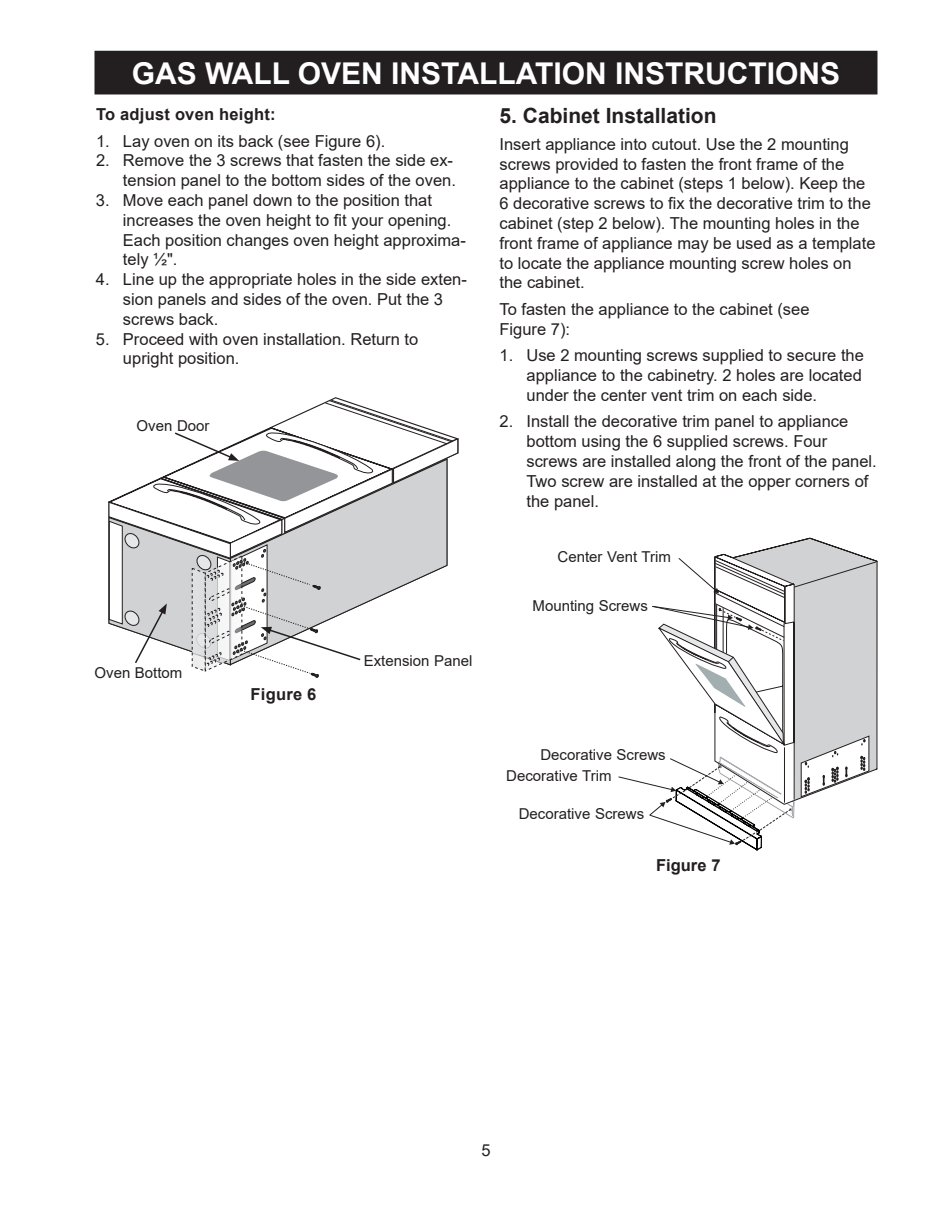
<style>
.page{position:relative;width:945px;height:1215px;background:#fff}
.page>*{position:absolute;margin:0;border:0;box-sizing:border-box;transform-origin:0 0}
.t1{font:700 30px "Arial";color:#fff}
.t2{font:700 21px "Arial";color:#231f20}
.t3{font:16.5px/19.8px "Arial";color:#231f20}
.t4{font:700 16.5px "Arial";letter-spacing:.015em;color:#231f20}
.t5{font:15px "Arial";color:#231f20}
</style>
<div class="page">
<div style="left:95px;top:52px;width:782px;height:42px;background:#231f20"></div>
<div style="left:94px;top:51px;width:784px;height:43px;border:2px solid #231f20"></div>
<svg style="left:108px;top:399px;width:351px;height:279px"></svg>
<svg style="left:618px;top:538px;width:260px;height:313px"></svg>
<h1 class="t1" style="left:132px;top:52px;width:710px">GAS WALL OVEN INSTALLATION INSTRUCTIONS</h1>
<p class="t4" style="left:96px;top:103px;width:181px">To adjust oven height:</p>
<p class="t3" style="left:96px;top:131px;width:291px">1. Lay oven on its back (see Figure 6).</p>
<p class="t3" style="left:96px;top:151px;width:361px;text-align:right">2. Remove the 3 screws that fasten the side ex&shy;tension panel to the bottom sides of the oven.</p>
<p class="t3" style="left:123px;top:190px;width:345px;text-indent:-27px">3. Move each panel down to the position that increases the oven height to fit your opening.<br>Each position changes oven height approxima&shy;tely ½".</p>
<p class="t3" style="left:123px;top:269px;width:345px;text-indent:-27px">4. Line up the appropriate holes in the side exten&shy;sion panels and sides of the oven. Put the 3 screws back.</p>
<p class="t3" style="left:123px;top:329px;width:297px;text-indent:-27px">5. Proceed with oven installation. Return to upright position.</p>
<p class="t5" style="left:136px;top:415px;width:75px">Oven Door</p>
<p class="t5" style="left:95px;top:663px;width:89px">Oven Bottom</p>
<p class="t4" style="left:251px;top:682px;width:67px">Figure 6</p>
<p class="t5" style="left:364px;top:650px;width:110px">Extension Panel</p>
<p class="t2" style="left:500px;top:101px;width:219px">5. Cabinet Installation</p>
<p class="t3" style="left:500px;top:134px;width:378px">Insert appliance into cutout. Use the 2 mounting screws provided to fasten the front frame of the appliance to the cabinet (steps 1 below). Keep the 6 decorative screws to fix the decorative trim to the cabinet (step 2 below). The mounting holes in the front frame of appliance may be used as a template to locate the appliance mounting screw holes on the cabinet.</p>
<p class="t3" style="left:500px;top:299px;width:312px">To fasten the appliance to the cabinet (see<br>Figure 7):</p>
<p class="t3" style="left:526px;top:346px;width:339px;text-indent:-27px">1. Use 2 mounting screws supplied to secure the appliance to the cabinetry. 2 holes are located under the center vent trim on each side.</p>
<p class="t3" style="left:526px;top:412px;width:352px;text-indent:-27px">2. Install the decorative trim panel to appliance bottom using the 6 supplied screws. Four screws are installed along the front of the panel.<br>Two screw are installed at the opper corners of the panel.</p>
<p class="t5" style="left:558px;top:546px;width:115px">Center Vent Trim</p>
<p class="t5" style="left:533px;top:596px;width:117px">Mounting Screws</p>
<p class="t5" style="left:540px;top:745px;width:127px">Decorative Screws</p>
<p class="t5" style="left:506px;top:765px;width:107px">Decorative Trim</p>
<p class="t5" style="left:519px;top:803px;width:127px">Decorative Screws</p>
<p class="t4" style="left:656px;top:854px;width:66px">Figure 7</p>
<p class="t3" style="left:481px;top:1140px;width:11px">5</p>
</div>
